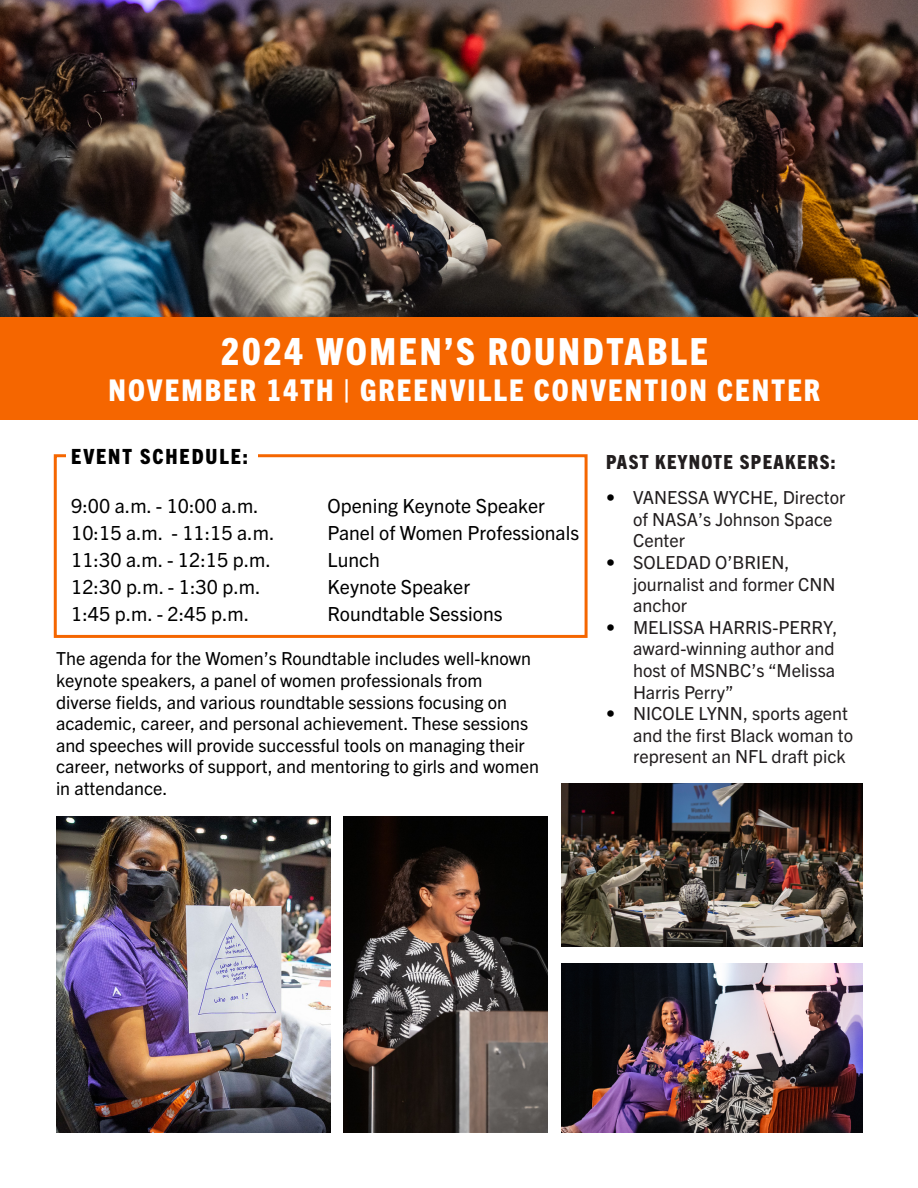
<style>
.page{position:relative;width:918px;height:1188px;background:#fff}
.page>*{position:absolute;margin:0;border:0;box-sizing:border-box;transform-origin:0 0}
.t1{font:800 condensed 37.5px "Trade Gothic Next LT Pro";letter-spacing:.07em;color:#fff}
.t2{font:800 condensed 30px "Trade Gothic Next LT Pro";letter-spacing:.07em;color:#fff}
.t3{font:800 condensed 21px "Trade Gothic Next LT Pro";letter-spacing:.09em;color:#000}
.t4{font:19.5px "Trade Gothic Next LT Pro";color:#000}
.t5{font:800 condensed 19.5px "Trade Gothic Next LT Pro";letter-spacing:.07em;color:#221e1f}
.t6{font:18px/21.6px "Trade Gothic Next LT Pro";color:#000}
.t7{font:18px/21.6px "Trade Gothic Next LT Pro";color:#221e1f}
.s1{color:#000}
</style>
<div class="page">
<div style="left:0;top:316px;width:918px;height:104px;background:#f56600"></div>
<div style="left:54px;top:454px;width:534px;height:184px;border:3px solid #f56600"></div>
<div style="left:67px;top:442px;width:191px;height:30px;background:#fff"></div>
<img style="left:0;top:0;width:918px;height:316px">
<img style="left:562px;top:784px;width:300px;height:163px">
<img style="left:56px;top:816px;width:274px;height:316px">
<img style="left:562px;top:963px;width:300px;height:169px">
<img style="left:343px;top:816px;width:205px;height:316px">
<h1 class="t1" style="left:221px;top:326px;width:489px">2024 WOMEN’S ROUNDTABLE</h1>
<h2 class="t2" style="left:109px;top:369px;width:713px">NOVEMBER 14TH | GREENVILLE CONVENTION CENTER</h2>
<p class="t3" style="left:71px;top:442px;width:178px">EVENT SCHEDULE:</p>
<p class="t4" style="left:71px;top:492px;width:189px">9:00 a.m. - 10:00 a.m.</p>
<p class="t4" style="left:328px;top:492px;width:219px">Opening Keynote Speaker</p>
<p class="t4" style="left:71px;top:519px;width:205px">10:15 a.m. - 11:15 a.m.</p>
<p class="t4" style="left:328px;top:519px;width:253px">Panel of Women Professionals</p>
<p class="t4" style="left:71px;top:546px;width:201px">11:30 a.m. - 12:15 p.m.</p>
<p class="t4" style="left:328px;top:546px;width:54px">Lunch</p>
<p class="t4" style="left:71px;top:573px;width:191px">12:30 p.m. - 1:30 p.m.</p>
<p class="t4" style="left:328px;top:573px;width:144px">Keynote Speaker</p>
<p class="t4" style="left:71px;top:600px;width:180px">1:45 p.m. - 2:45 p.m.</p>
<p class="t4" style="left:328px;top:600px;width:176px">Roundtable Sessions</p>
<p class="t6" style="left:56px;top:647px;width:484px">The agenda for the Women’s Roundtable includes well-known keynote speakers, a panel of women professionals from diverse fields, and various roundtable sessions focusing on academic, career, and personal achievement. These sessions and speeches will provide successful tools on managing their career, networks of support, and mentoring to girls and women in attendance.</p>
<p class="t5" style="left:606px;top:449px;width:231px">PAST KEYNOTE SPEAKERS:</p>
<p class="t7" style="left:633px;top:486px;width:214px;text-indent:-27px"><span class="s1">•</span> VANESSA WYCHE, Director of NASA’s Johnson Space<br>Center</p>
<p class="t7" style="left:633px;top:550px;width:204px;text-indent:-27px"><span class="s1">•</span> SOLEDAD O’BRIEN, journalist and former CNN anchor</p>
<p class="t7" style="left:633px;top:615px;width:206px;text-indent:-27px"><span class="s1">•</span> MELISSA HARRIS-PERRY, award-winning author and host of MSNBC’s “Melissa<br>Harris Perry”</p>
<p class="t7" style="left:633px;top:702px;width:222px;text-indent:-27px"><span class="s1">•</span> NICOLE LYNN, sports agent and the first Black woman to represent an NFL draft pick</p>
</div>
